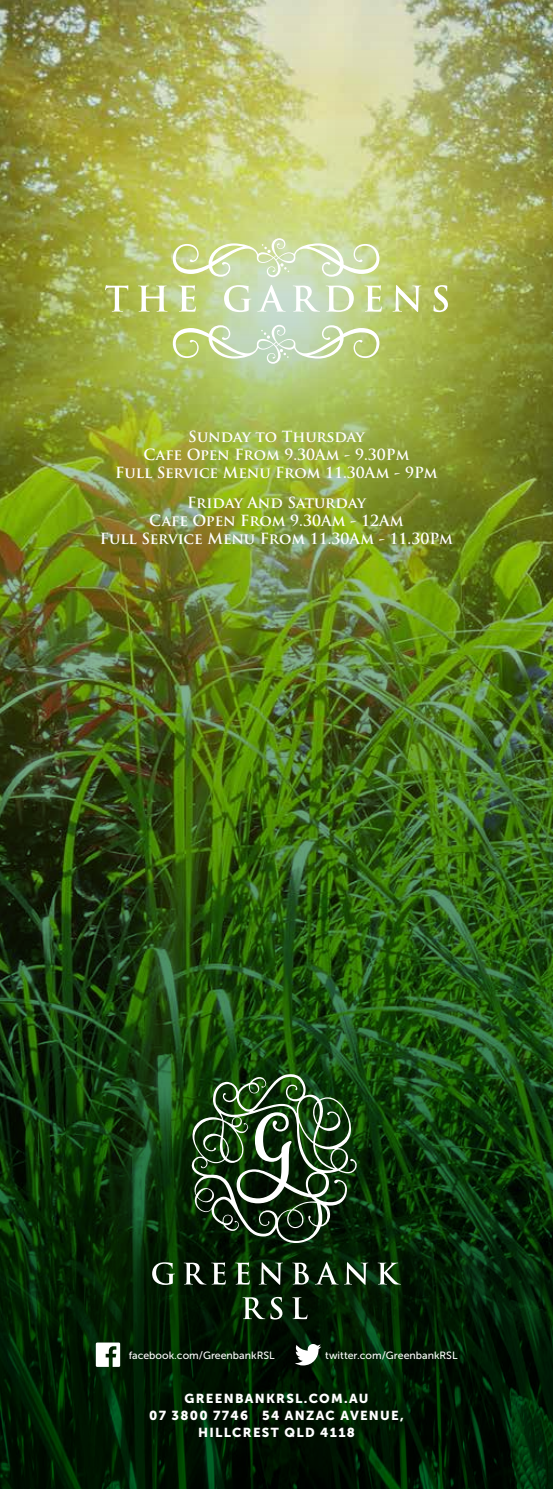
<style>
.page{position:relative;width:553px;height:1489px;background:#fff}
.page>*{position:absolute;margin:0;border:0;box-sizing:border-box;transform-origin:0 0}
.t1{font:700 15px/18px "Trajan Pro";color:#fff;text-align:center}
.t2{font:12.9px/17.2px "Museo Sans 900";letter-spacing:.1em;color:#fff;text-align:center}
.t3{font:10.5px "Museo Sans 500";color:#fff}
</style>
<div class="page">
<img style="left:0;top:0;width:553px;height:1488px">
<svg style="left:173px;top:325px;width:206px;height:39px;background:#c8daa8"></svg>
<svg style="left:173px;top:238px;width:206px;height:39px;background:#d3e0ac"></svg>
<svg style="left:105px;top:285px;width:343px;height:27px"></svg>
<svg style="left:191px;top:1074px;width:166px;height:168px;background:#365333"></svg>
<svg style="left:242px;top:1296px;width:65px;height:23px"></svg>
<svg style="left:152px;top:1261px;width:249px;height:23px"></svg>
<svg style="left:96px;top:1342px;width:24px;height:24px"></svg>
<svg style="left:295px;top:1343px;width:26px;height:22px"></svg>
<p class="t1" style="left:115px;top:428px;width:324px">Sunday to Thursday<br>Cafe Open From 9.30Am - 9.30Pm<br>Full Service Menu From 11.30Am - 9Pm</p>
<p class="t1" style="left:100px;top:494px;width:355px">Friday And Saturday<br>Cafe Open From 9.30Am - 12Am<br>Full Service Menu From 11.30Am - 11.30Pm</p>
<p class="t3" style="left:129px;top:1349px;width:147px">facebook.com/GreenbankRSL</p>
<p class="t3" style="left:325px;top:1349px;width:134px">twitter.com/GreenbankRSL</p>
<p class="t2" style="left:149px;top:1389px;width:256px">GREENBANKRSL.COM.AU<br>07 3800 7746 54 ANZAC AVENUE,<br>HILLCREST QLD 4118</p>
</div>
